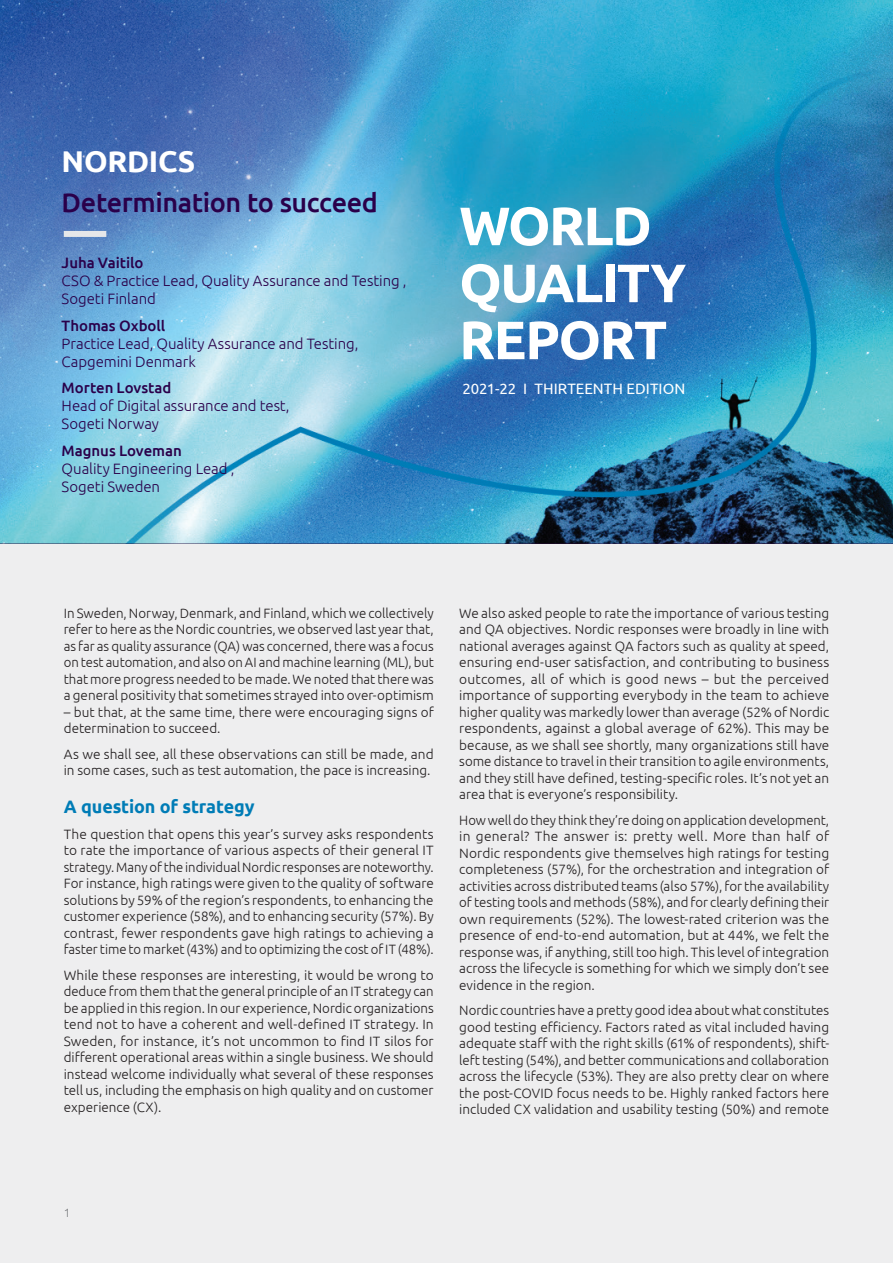
<style>
.page{position:relative;width:893px;height:1263px;background:#fff}
.page>*{position:absolute;margin:0;border:0;box-sizing:border-box;transform-origin:0 0}
.t1{font:700 54px/57px "Ubuntu";letter-spacing:-.03em;color:#fff}
.t2{font:700 30px "Ubuntu";letter-spacing:-.01em;color:#fff}
.t3{font:500 27px "Ubuntu";letter-spacing:-.015em;color:#2a004a}
.t4{font:700 18px "Ubuntu";letter-spacing:-.01em;color:#007cb6}
.t5{font:300 15px/18px "Ubuntu";letter-spacing:-.005em;color:#2a004a}
.t6{font:500 15px "Ubuntu";letter-spacing:-.005em;color:#2a004a}
.t7{font:15px "Ubuntu";letter-spacing:.005em;color:#fff}
.t8{font:300 13.5px/16.5px "Ubuntu";color:#231f20;text-align:justify}
.t9{font:300 12px "Ubuntu";color:#76787b}
</style>
<div class="page">
<img style="left:0;top:0;width:893px;height:544px">
<div style="left:0;top:544px;width:893px;height:719px;background:#eeeeef"></div>
<div style="left:64px;top:231px;width:42px;height:6px;background:#e6e7e9"></div>
<h2 class="t2" style="left:62px;top:143px;width:135px">NORDICS</h2>
<h3 class="t3" style="left:62px;top:185px;width:318px">Determination to succeed</h3>
<p class="t6" style="left:62px;top:253px;width:83px">Juha Vaitilo</p>
<p class="t5" style="left:62px;top:271px;width:346px">CSO &amp; Practice Lead, Quality Assurance and Testing ,<br>Sogeti Finland</p>
<p class="t6" style="left:62px;top:316px;width:105px">Thomas Oxboll</p>
<p class="t5" style="left:62px;top:334px;width:298px">Practice Lead, Quality Assurance and Testing,<br>Capgemini Denmark</p>
<p class="t6" style="left:62px;top:378px;width:111px">Morten Lovstad</p>
<p class="t5" style="left:62px;top:396px;width:229px">Head of Digital assurance and test,<br>Sogeti Norway</p>
<p class="t6" style="left:62px;top:441px;width:122px">Magnus Loveman</p>
<p class="t5" style="left:62px;top:459px;width:174px">Quality Engineering Lead ,<br>Sogeti Sweden</p>
<h1 class="t1" style="left:459px;top:197px;width:228px">WORLD<br>QUALITY<br>REPORT</h1>
<p class="t7" style="left:462px;top:380px;width:224px">2021-22 I THIRTEENTH EDITION</p>
<p class="t8" style="left:64px;top:604px;width:372px">In Sweden, Norway, Denmark, and Finland, which we collectively refer to here as the Nordic countries, we observed last year that, as far as quality assurance (QA) was concerned, there was a focus on test automation, and also on AI and machine learning (ML), but that more progress needed to be made. We noted that there was a general positivity that sometimes strayed into over-optimism</p>
<p class="t8" style="left:64px;top:703px;width:371px">– but that, at the same time, there were encouraging signs of determination to succeed.</p>
<p class="t8" style="left:64px;top:745px;width:371px">As we shall see, all these observations can still be made, and in some cases, such as test automation, the pace is increasing.</p>
<h3 class="t4" style="left:64px;top:796px;width:192px">A question of strategy</h3>
<p class="t8" style="left:64px;top:825px;width:371px">The question that opens this year’s survey asks respondents to rate the importance of various aspects of their general IT strategy. Many of the individual Nordic responses are noteworthy.<br>For instance, high ratings were given to the quality of software solutions by 59% of the region’s respondents, to enhancing the customer experience (58%), and to enhancing security (57%). By contrast, fewer respondents gave high ratings to achieving a faster time to market (43%) and to optimizing the cost of IT (48%).</p>
<p class="t8" style="left:64px;top:966px;width:371px">While these responses are interesting, it would be wrong to deduce from them that the general principle of an IT strategy can be applied in this region. In our experience, Nordic organizations tend not to have a coherent and well-defined IT strategy. In Sweden, for instance, it’s not uncommon to find IT silos for different operational areas within a single business. We should instead welcome individually what several of these responses tell us, including the emphasis on high quality and on customer experience (CX).</p>
<p class="t8" style="left:459px;top:604px;width:372px">We also asked people to rate the importance of various testing and QA objectives. Nordic responses were broadly in line with national averages against QA factors such as quality at speed, ensuring end-user satisfaction, and contributing to business outcomes, all of which is good news – but the perceived importance of supporting everybody in the team to achieve higher quality was markedly lower than average (52% of Nordic respondents, against a global average of 62%). This may be because, as we shall see shortly, many organizations still have some distance to travel in their transition to agile environments, and they still have defined, testing-specific roles. It’s not yet an area that is everyone’s responsibility.</p>
<p class="t8" style="left:459px;top:811px;width:371px">How well do they think they’re doing on application development, in general? The answer is: pretty well. More than half of Nordic respondents give themselves high ratings for testing completeness (57%), for the orchestration and integration of activities across distributed teams (also 57%), for the availability of testing tools and methods (58%), and for clearly defining their own requirements (52%). The lowest-rated criterion was the presence of end-to-end automation, but at 44%, we felt the response was, if anything, still too high. This level of integration across the lifecycle is something for which we simply don’t see evidence in the region.</p>
<p class="t8" style="left:459px;top:1002px;width:371px">Nordic countries have a pretty good idea about what constitutes good testing efficiency. Factors rated as vital included having adequate staff with the right skills (61% of respondents), shift&shy;left testing (54%), and better communications and collaboration across the lifecycle (53%). They are also pretty clear on where the post-COVID focus needs to be. Highly ranked factors here included CX validation and usability testing (50%) and remote</p>
<p class="t9" style="left:64px;top:1205px;width:8px">1</p>
</div>
